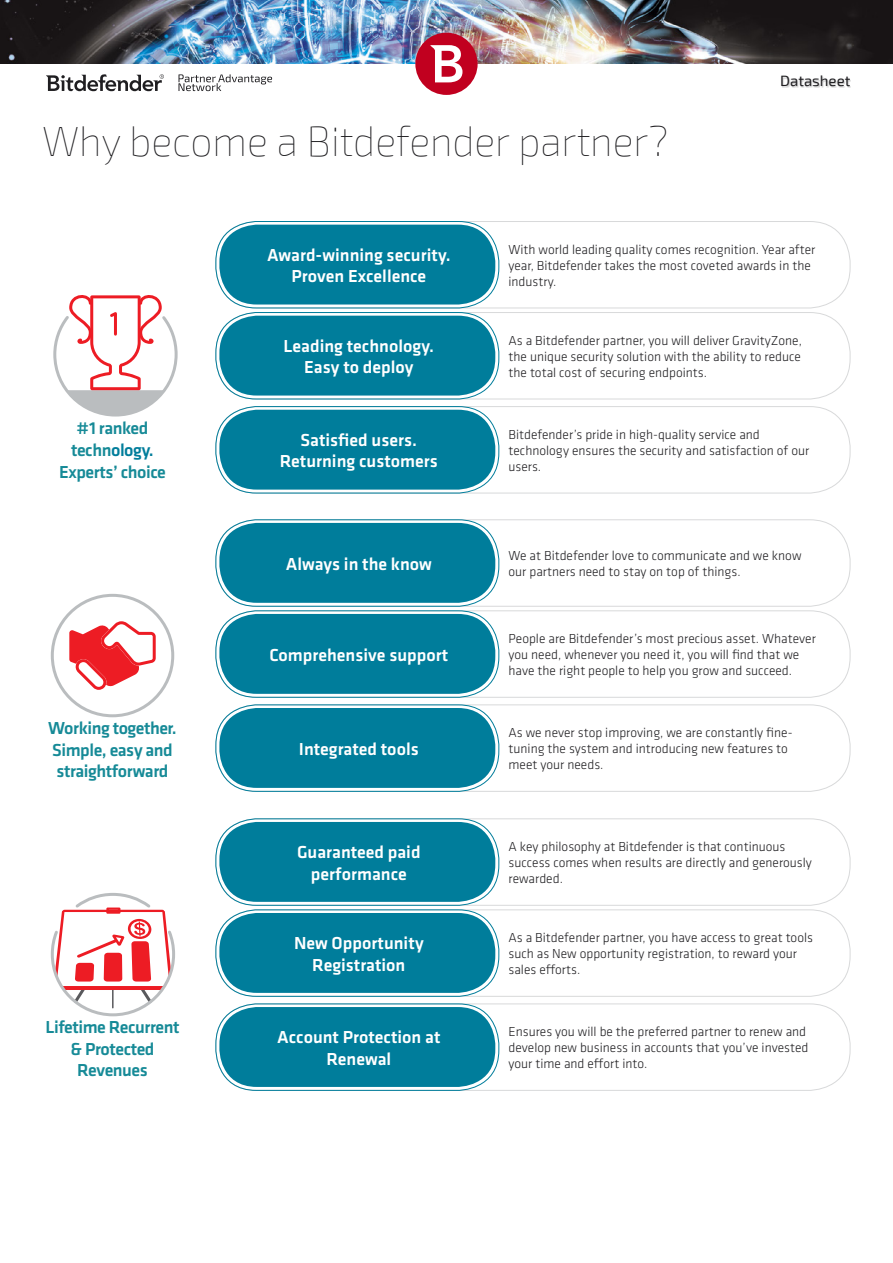
<style>
.page{position:relative;width:893px;height:1263px;background:#fff}
.page>*{position:absolute;margin:0;border:0;box-sizing:border-box;transform-origin:0 0}
.ProductName{font:100 41.25px "Exo 2";color:#1f1e21;scale:.95 1}
.t1{font:500 18px/21.6px "Klavika Basic";color:#fff;text-align:center}
.t2{font:500 18px/21.6px "Klavika Basic";letter-spacing:-.025em;color:#168a97;text-align:center}
.t3{font:15px "Exo 2";color:#1f1e21}
.t4{font:300 13.5px/16.2px "Klavika Basic";color:#1f1e21}
.s1{color:#007d9b}
</style>
<div class="page">
<img style="left:0;top:0;width:893px;height:63px">
<div style="left:415px;top:33px;width:63px;height:62px;background:#c1001f;border-radius:50%"></div>
<svg style="left:430px;top:45px;width:32px;height:37px"></svg>
<svg style="left:178px;top:74px;width:94px;height:17px"></svg>
<svg style="left:46px;top:74px;width:118px;height:18px"></svg>
<div style="left:781px;top:76px;width:70px;height:12px;background:#1f1e21;opacity:.25"></div>
<svg style="left:53px;top:295px;width:125px;height:122px"></svg>
<div style="left:215px;top:221px;width:635px;height:87px;border:1px solid #d8d9da;border-radius:40px"></div>
<div style="left:215px;top:221px;width:284px;height:87px;border:1px solid #007d9b;border-radius:40px"></div>
<div style="left:219px;top:225px;width:276px;height:79px;background:#007d9b;border-radius:38px"></div>
<div style="left:215px;top:312px;width:635px;height:87px;border:1px solid #d8d9da;border-radius:40px"></div>
<div style="left:215px;top:312px;width:284px;height:87px;border:1px solid #007d9b;border-radius:40px"></div>
<div style="left:219px;top:316px;width:276px;height:80px;background:#007d9b;border-radius:38px"></div>
<div style="left:215px;top:406px;width:635px;height:87px;border:1px solid #d8d9da;border-radius:40px"></div>
<div style="left:215px;top:406px;width:284px;height:87px;border:1px solid #007d9b;border-radius:40px"></div>
<div style="left:219px;top:410px;width:276px;height:80px;background:#007d9b;border-radius:38px"></div>
<div style="left:51px;top:594px;width:123px;height:123px;border:3px solid #babdbf;border-radius:50%"></div>
<svg style="left:69px;top:621px;width:87px;height:69px"></svg>
<div style="left:215px;top:519px;width:635px;height:88px;border:1px solid #d8d9da;border-radius:40px"></div>
<div style="left:215px;top:519px;width:284px;height:88px;border:1px solid #007d9b;border-radius:40px"></div>
<div style="left:219px;top:523px;width:276px;height:80px;background:#007d9b;border-radius:38px"></div>
<div style="left:215px;top:610px;width:635px;height:88px;border:1px solid #d8d9da;border-radius:40px"></div>
<div style="left:215px;top:610px;width:284px;height:88px;border:1px solid #007d9b;border-radius:40px"></div>
<div style="left:219px;top:614px;width:276px;height:80px;background:#007d9b;border-radius:38px"></div>
<div style="left:215px;top:704px;width:635px;height:88px;border:1px solid #d8d9da;border-radius:40px"></div>
<div style="left:215px;top:704px;width:284px;height:88px;border:1px solid #007d9b;border-radius:40px"></div>
<div style="left:219px;top:708px;width:276px;height:80px;background:#007d9b;border-radius:38px"></div>
<svg style="left:50px;top:893px;width:125px;height:124px"></svg>
<div style="left:215px;top:818px;width:635px;height:88px;border:1px solid #d8d9da;border-radius:40px"></div>
<div style="left:215px;top:818px;width:284px;height:88px;border:1px solid #007d9b;border-radius:40px"></div>
<div style="left:219px;top:822px;width:276px;height:80px;background:#007d9b;border-radius:38px"></div>
<div style="left:215px;top:909px;width:635px;height:88px;border:1px solid #d8d9da;border-radius:40px"></div>
<div style="left:215px;top:909px;width:284px;height:88px;border:1px solid #007d9b;border-radius:40px"></div>
<div style="left:219px;top:913px;width:276px;height:80px;background:#007d9b;border-radius:38px"></div>
<div style="left:215px;top:1003px;width:635px;height:88px;border:1px solid #d8d9da;border-radius:40px"></div>
<div style="left:215px;top:1003px;width:284px;height:88px;border:1px solid #007d9b;border-radius:40px"></div>
<div style="left:219px;top:1007px;width:276px;height:80px;background:#007d9b;border-radius:38px"></div>
<p class="ProductName" style="left:43px;top:119px;width:660px">Why become a Bitdefender partner?</p>
<p class="t3" style="left:780px;top:72px;width:72px">Datasheet</p>
<p class="t2" style="left:71px;top:417px;width:84px">#1 ranked techn<span class="s1">ology.</span></p>
<p class="t2" style="left:59px;top:460px;width:108px">Experts’ choice</p>
<p class="t2" style="left:48px;top:717px;width:130px">Working together.</p>
<p class="t2" style="left:52px;top:738px;width:122px">Simple, easy and</p>
<p class="t2" style="left:57px;top:760px;width:113px">straightforward</p>
<p class="t2" style="left:45px;top:1016px;width:136px">Lifetime Recurrent</p>
<p class="t2" style="left:71px;top:1037px;width:86px">&amp; Protected<br>Revenues</p>
<p class="t1" style="left:267px;top:243px;width:185px">Award-winning security.</p>
<p class="t1" style="left:291px;top:265px;width:136px">Proven Excellence</p>
<p class="t1" style="left:284px;top:334px;width:152px">Leading technology.</p>
<p class="t1" style="left:304px;top:356px;width:111px">Easy to deploy</p>
<p class="t1" style="left:301px;top:429px;width:118px">Satisfied users.</p>
<p class="t1" style="left:280px;top:450px;width:160px">Returning customers</p>
<p class="t1" style="left:286px;top:552px;width:148px">Always in the know</p>
<p class="t1" style="left:269px;top:644px;width:181px">Comprehensive support</p>
<p class="t1" style="left:299px;top:738px;width:121px">Integrated tools</p>
<p class="t1" style="left:297px;top:841px;width:125px">Guaranteed paid</p>
<p class="t1" style="left:311px;top:862px;width:97px">performance</p>
<p class="t1" style="left:294px;top:932px;width:131px">New Opportunity<br>Registration</p>
<p class="t1" style="left:277px;top:1026px;width:165px">Account Protection at<br>Renewal</p>
<p class="t4" style="left:508px;top:241px;width:308px">With world leading quality comes recognition. Year after year, Bitdefender takes the most coveted awards in the industry.</p>
<p class="t4" style="left:508px;top:332px;width:295px;text-align:justify">As a Bitdefender partner, you will deliver GravityZone, the unique security solution with the ability to reduce the total cost of securing endpoints.</p>
<p class="t4" style="left:508px;top:426px;width:302px">Bitdefender’s pride in high-quality service and technology ensures the security and satisfaction of our users.</p>
<p class="t4" style="left:508px;top:547px;width:294px">We at Bitdefender love to communicate and we know our partners need to stay on top of things.</p>
<p class="t4" style="left:508px;top:630px;width:309px">People are Bitdefender’s most precious asset. Whatever you need, whenever you need it, you will find that we have the right people to help you grow and succeed.</p>
<p class="t4" style="left:508px;top:724px;width:286px">As we never stop improving, we are constantly fine&shy;tuning the system and introducing new features to meet your needs.</p>
<p class="t4" style="left:508px;top:838px;width:305px">A key philosophy at Bitdefender is that continuous success comes when results are directly and generously rewarded.</p>
<p class="t4" style="left:508px;top:929px;width:306px">As a Bitdefender partner, you have access to great tools such as New opportunity registration, to reward your sales efforts.</p>
<p class="t4" style="left:508px;top:1023px;width:301px">Ensures you will be the preferred partner to renew and develop new business in accounts that you’ve invested your time and effort into.</p>
</div>
